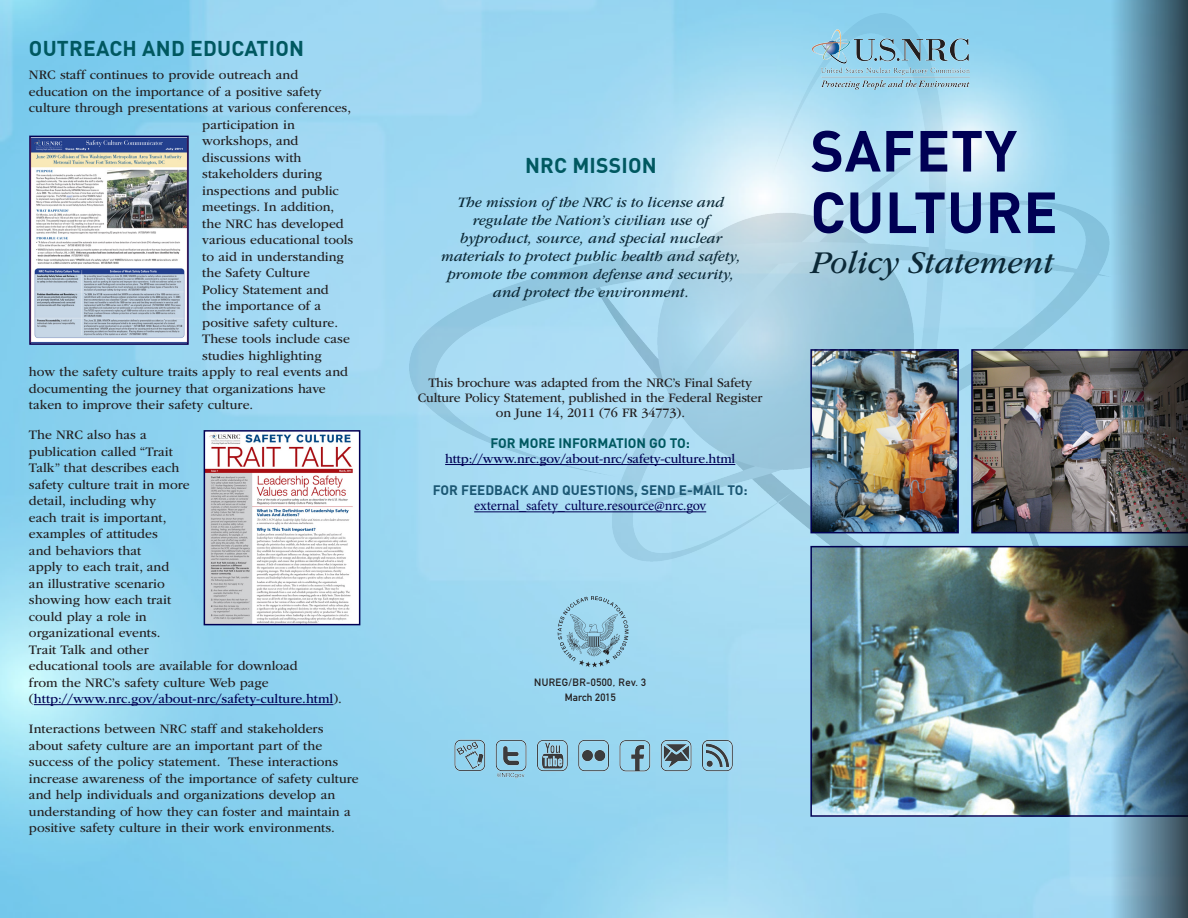
<style>
.page{position:relative;width:1188px;height:918px;background:#fff}
.page>*{position:absolute;margin:0;border:0;box-sizing:border-box;transform-origin:0 0}
.t1{font:700 57px/61.5px "DIN Offc";letter-spacing:.01em;color:#000054}
.subtitle{font:italic 33px "ITC Garamond Std";color:#0b2836}
.subhead{font:700 21px "DIN Offc";letter-spacing:.01em;color:#005860}
.italics{font:italic 15px/18px "ITC Garamond Std";color:#0b2836;text-align:center}
.Bullets{font:14.25px "Minion Pro";letter-spacing:-.01em;color:#000054}
.body{font:13.5px/16.5px "ITC Garamond Std";color:#231f20}
.Bullets-2{font:13.5px/15px "ITC Garamond Std";letter-spacing:-.01em;color:#231f20;text-align:center}
.Bullets-3{font:13.5px "ITC Garamond Std";letter-spacing:-.01em;color:#000054}
.trait_header{font:700 13.5px "DIN Offc";color:#1b5773}
.trait_header-2{font:700 13.5px "DIN Offc";color:#005860}
.Bullets-4{font:10.5px "DIN Mittelschrift Std";letter-spacing:.04em;color:#231f20}
.Bullets-5{font:10.5px "DIN Mittelschrift Std";letter-spacing:.01em;color:#231f20}
.s1{color:#000054}
</style>
<div class="page">
<img style="left:0;top:0;width:1110px;height:918px">
<img style="left:809px;top:27px;width:168px;height:66px">
<hr style="left:34px;top:704px;width:299px;height:1px;background:#000054">
<img style="left:32px;top:139px;width:154px;height:203px">
<div style="left:29px;top:136px;width:160px;height:209px;border:2px solid #000054"></div>
<img style="left:207px;top:433px;width:150px;height:189px">
<div style="left:204px;top:430px;width:156px;height:195px;border:2px solid #000054"></div>
<img style="left:810px;top:546px;width:300px;height:271px">
<img style="left:971px;top:349px;width:139px;height:184px">
<img style="left:813px;top:352px;width:143px;height:178px">
<div style="left:810px;top:349px;width:149px;height:184px;border:2px solid #000054"></div>
<img style="left:1110px;top:0;width:78px;height:918px">
<hr style="left:445px;top:464px;width:290px;height:1px;background:#000054">
<hr style="left:474px;top:511px;width:232px;height:1px;background:#000054">
<svg style="left:558px;top:596px;width:71px;height:71px;background:#90c2d7"></svg>
<img style="left:443px;top:729px;width:299px;height:54px">
<p class="subhead" style="left:29px;top:35px;width:277px">OUTREACH AND EDUCATION</p>
<p class="body" style="left:29px;top:67px;width:271px">NRC staff continues to provide outreach and</p>
<p class="body" style="left:29px;top:83px;width:294px">education on the importance of a positive safety</p>
<p class="body" style="left:29px;top:100px;width:324px">culture through presentations at various conferences,</p>
<p class="body" style="left:202px;top:116px;width:94px">participation in</p>
<p class="body" style="left:202px;top:133px;width:98px">workshops, and</p>
<p class="body" style="left:202px;top:149px;width:101px">discussions with</p>
<p class="body" style="left:202px;top:166px;width:122px">stakeholders during</p>
<p class="body" style="left:202px;top:182px;width:138px">inspections and public</p>
<p class="body" style="left:202px;top:199px;width:134px">meetings. In addition,</p>
<p class="body" style="left:202px;top:215px;width:143px">the NRC has developed</p>
<p class="body" style="left:202px;top:232px;width:153px">various educational tools</p>
<p class="body" style="left:202px;top:248px;width:143px">to aid in understanding</p>
<p class="body" style="left:202px;top:265px;width:109px">the Safety Culture</p>
<p class="body" style="left:202px;top:281px;width:128px">Policy Statement and</p>
<p class="body" style="left:202px;top:298px;width:121px">the importance of a</p>
<p class="body" style="left:202px;top:314px;width:137px">positive safety culture.</p>
<p class="body" style="left:202px;top:331px;width:149px">These tools include case</p>
<p class="body" style="left:202px;top:347px;width:121px">studies highlighting</p>
<p class="body" style="left:29px;top:364px;width:321px">how the safety culture traits apply to real events and</p>
<p class="body" style="left:29px;top:380px;width:298px">documenting the journey that organizations have</p>
<p class="body" style="left:29px;top:397px;width:226px">taken to improve their safety culture.</p>
<p class="body" style="left:29px;top:427px;width:315px">The NRC also has a<br>publication called “Trait<br>Talk” that describes each<br>safety culture trait in more<br>detail, including why<br>each trait is important,<br>examples of attitudes<br>and behaviors that<br>apply to each trait, and<br>an illustrative scenario<br>showing how each trait<br>could play a role in<br>organizational events.<br>Trait Talk and other<br>educational tools are available for download<br>from the NRC’s safety culture Web page (<span class="s1">http://www.nrc.gov/about-nrc/safety-culture.html</span>).</p>
<p class="body" style="left:29px;top:721px;width:331px">Interactions between NRC staff and stakeholders about safety culture are an important part of the success of the policy statement. These interactions increase awareness of the importance of safety culture and help individuals and organizations develop an understanding of how they can foster and maintain a positive safety culture in their work environments.</p>
<p class="subhead" style="left:525px;top:152px;width:133px">NRC MISSION</p>
<p class="italics" style="left:441px;top:194px;width:301px">The mission of the NRC is to license and regulate the Nation’s civilian use of byproduct, source, and special nuclear materials to protect public health and safety, promote the common defense and security, and protect the environment.</p>
<p class="Bullets-2" style="left:418px;top:375px;width:346px">This brochure was adapted from the NRC’s Final Safety<br>Culture Policy Statement, published in the Federal Register on June 14, 2011 (76 FR 34773).</p>
<p class="trait_header-2" style="left:490px;top:434px;width:201px">FOR MORE INFORMATION GO TO:</p>
<p class="Bullets-3" style="left:445px;top:452px;width:292px">http://www.nrc.gov/about-nrc/safety-culture.html</p>
<p class="trait_header" style="left:433px;top:481px;width:316px">FOR FEEDBACK AND QUESTIONS, SEND E-MAIL TO:</p>
<p class="Bullets" style="left:474px;top:497px;width:234px">external_safety_culture.resource@nrc.gov</p>
<p class="t1" style="left:810px;top:118px;width:249px">SAFETY<br>CULTURE</p>
<p class="subtitle" style="left:810px;top:244px;width:244px">Policy Statement</p>
<p class="Bullets-4" style="left:534px;top:676px;width:114px">NUREG/BR-0500, Rev. 3</p>
<p class="Bullets-5" style="left:565px;top:691px;width:53px">March 2015</p>
</div>
